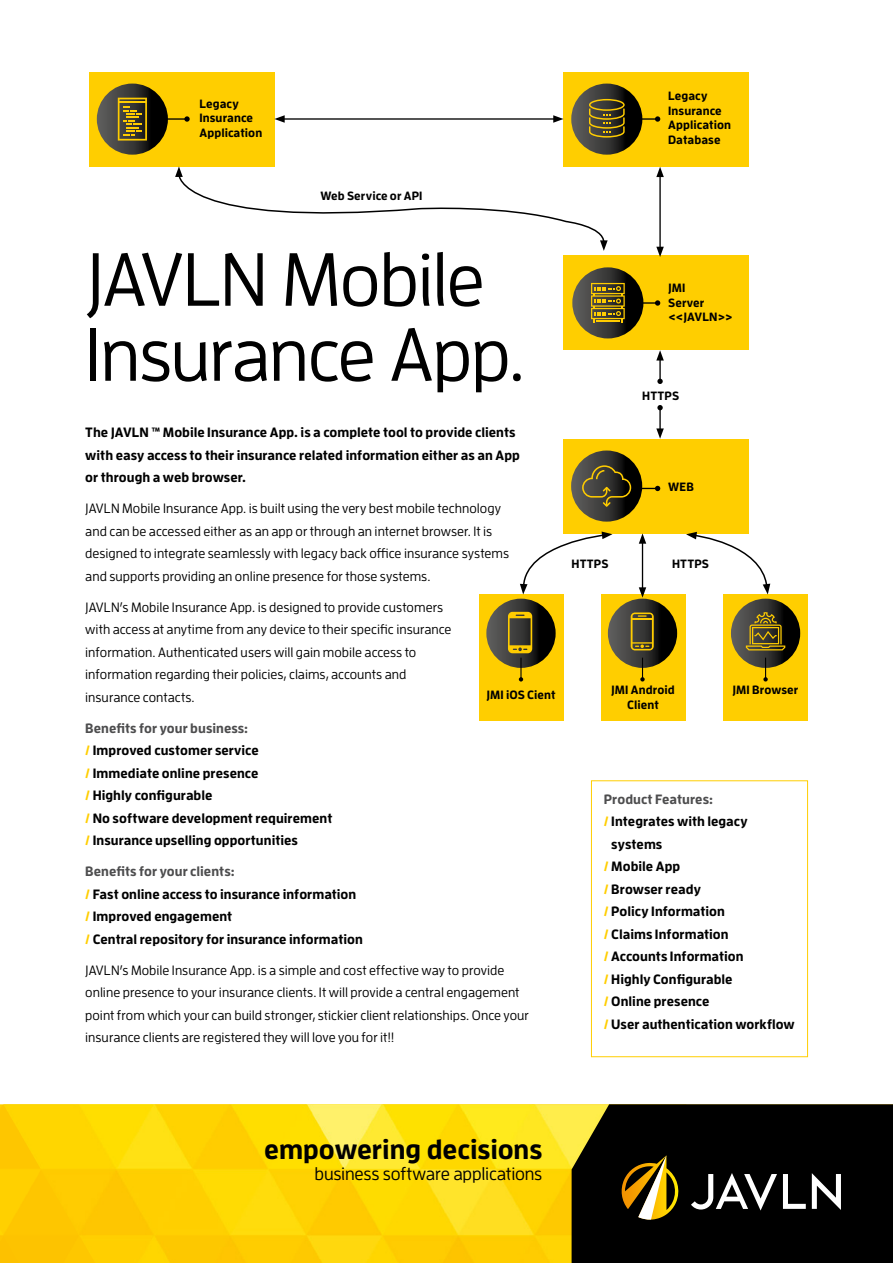
<style>
.page{position:relative;width:893px;height:1263px;background:#fff}
.page>*{position:absolute;margin:0;border:0;box-sizing:border-box;transform-origin:0 0}
.t1{font:500 75px/75px "Enzo OT";letter-spacing:-.025em;color:#000}
.t2{font:700 27.45px "Enzo OT";color:#000}
.t3{font:500 18px "Enzo OT";letter-spacing:-.01em;color:#000}
.t4{font:500 13.5px/22.5px "Enzo OT";color:#000}
.t5{font:700 13.5px/22.5px "Enzo OT";letter-spacing:.005em;color:#000}
.t6{font:700 13.5px "Enzo OT";letter-spacing:.005em;color:#4d4d4e}
.t7{font:700 12px/14.7px "Enzo OT";letter-spacing:.01em;color:#000}
.s1{color:#4d4d4e}
.s2{color:#ffce00}
</style>
<div class="page">
<img style="left:3px;top:1104px;width:569px;height:159px">
<div style="left:572px;top:1104px;width:321px;height:159px;background:#000"></div>
<svg style="left:812px;top:1173px;width:29px;height:37px"></svg>
<svg style="left:783px;top:1174px;width:23px;height:35px"></svg>
<svg style="left:691px;top:1173px;width:86px;height:37px"></svg>
<svg style="left:620px;top:1155px;width:61px;height:65px;background:#6c571b"></svg>
<div style="left:89px;top:72px;width:185px;height:94px;background:#ffce00"></div>
<div style="left:563px;top:72px;width:186px;height:94px;background:#ffce00"></div>
<div style="left:563px;top:256px;width:186px;height:94px;background:#ffce00"></div>
<div style="left:563px;top:439px;width:186px;height:94px;background:#ffce00"></div>
<div style="left:479px;top:594px;width:84px;height:127px;background:#ffce00"></div>
<div style="left:601px;top:594px;width:84px;height:127px;background:#ffce00"></div>
<div style="left:723px;top:594px;width:85px;height:127px;background:#ffce00"></div>
<svg style="left:572px;top:267px;width:71px;height:71px;background:#32312c"></svg>
<svg style="left:571px;top:450px;width:71px;height:72px;background:#434136"></svg>
<svg style="left:486px;top:599px;width:70px;height:69px;background:#32302a"></svg>
<svg style="left:608px;top:599px;width:69px;height:69px;background:#2f2f2b"></svg>
<svg style="left:731px;top:599px;width:69px;height:69px;background:#31302c"></svg>
<svg style="left:97px;top:84px;width:71px;height:71px;background:#31302b"></svg>
<svg style="left:571px;top:84px;width:71px;height:71px;background:#32312c"></svg>
<div style="left:591px;top:780px;width:217px;height:277px;border:1px solid #ffce00"></div>
<svg style="left:591px;top:283px;width:34px;height:40px"></svg>
<hr style="left:596px;top:320px;width:24px;height:2px;background:#fc0">
<svg style="left:589px;top:99px;width:36px;height:39px"></svg>
<svg style="left:118px;top:98px;width:29px;height:43px"></svg>
<hr style="left:161px;top:118px;width:26px;height:2px;background:#000">
<svg style="left:184px;top:116px;width:6px;height:6px"></svg>
<hr style="left:631px;top:118px;width:27px;height:2px;background:#000">
<svg style="left:655px;top:116px;width:5px;height:6px"></svg>
<hr style="left:631px;top:302px;width:27px;height:2px;background:#000">
<svg style="left:655px;top:300px;width:5px;height:6px"></svg>
<hr style="left:520px;top:658px;width:2px;height:21px;background:#000">
<svg style="left:519px;top:677px;width:4px;height:4px"></svg>
<svg style="left:640px;top:658px;width:5px;height:23px"></svg>
<svg style="left:763px;top:658px;width:5px;height:23px"></svg>
<hr style="left:282px;top:118px;width:274px;height:2px;background:#000">
<svg style="left:553px;top:115px;width:10px;height:8px"></svg>
<svg style="left:274px;top:115px;width:11px;height:8px"></svg>
<hr style="left:659px;top:175px;width:2px;height:74px;background:#000">
<svg style="left:656px;top:167px;width:8px;height:10px"></svg>
<svg style="left:656px;top:247px;width:8px;height:10px"></svg>
<hr style="left:659px;top:358px;width:2px;height:23px;background:#000">
<svg style="left:656px;top:350px;width:8px;height:10px"></svg>
<svg style="left:657px;top:379px;width:6px;height:5px"></svg>
<hr style="left:659px;top:408px;width:2px;height:23px;background:#000">
<svg style="left:656px;top:428px;width:8px;height:11px"></svg>
<svg style="left:657px;top:405px;width:6px;height:5px"></svg>
<hr style="left:642px;top:541px;width:1px;height:49px;background:#000">
<svg style="left:639px;top:587px;width:7px;height:11px"></svg>
<svg style="left:639px;top:533px;width:7px;height:11px"></svg>
<svg style="left:582px;top:465px;width:78px;height:42px"></svg>
<svg style="left:175px;top:166px;width:433px;height:85px"></svg>
<svg style="left:508px;top:612px;width:24px;height:41px"></svg>
<svg style="left:631px;top:612px;width:23px;height:38px"></svg>
<svg style="left:746px;top:612px;width:39px;height:38px"></svg>
<svg style="left:520px;top:531px;width:92px;height:63px"></svg>
<svg style="left:686px;top:532px;width:84px;height:62px"></svg>
<p class="t7" style="left:199px;top:96px;width:64px">Legacy<br>Insurance<br>Application</p>
<p class="t7" style="left:668px;top:88px;width:64px">Legacy<br>Insurance<br>Application<br>Database</p>
<p class="t7" style="left:320px;top:188px;width:104px">Web Service or API</p>
<h1 class="t1" style="left:85px;top:241px;width:442px">JAVLN Mobile<br>Insurance App.</h1>
<p class="t5" style="left:85px;top:421px;width:436px">The JAVLN ™ Mobile Insurance App. is a complete tool to provide clients with easy access to their insurance related information either as an App or through a web browser.</p>
<p class="t4" style="left:85px;top:497px;width:425px">JAVLN Mobile Insurance App. is built using the very best mobile technology and can be accessed either as an app or through an internet browser. It is designed to integrate seamlessly with legacy back office insurance systems and supports providing an online presence for those systems.</p>
<p class="t4" style="left:85px;top:596px;width:368px">JAVLN’s Mobile Insurance App. is designed to provide customers with access at anytime from any device to their specific insurance information. Authenticated users will gain mobile access to information regarding their policies, claims, accounts and insurance contacts.</p>
<p class="t5" style="left:85px;top:716px;width:249px"><span class="s1">Benefits for your business:<br></span><span class="s2">/</span> Improved customer service<br><span class="s2">/</span> Immediate online presence<br><span class="s2">/</span> Highly configurable<br><span class="s2">/</span> No software development requirement <span class="s2">/</span> Insurance upselling opportunities</p>
<p class="t5" style="left:85px;top:860px;width:279px"><span class="s1">Benefits for your clients:<br></span><span class="s2">/</span> Fast online access to insurance information <span class="s2">/</span> Improved engagement<br><span class="s2">/</span> Central repository for insurance information</p>
<p class="t4" style="left:85px;top:959px;width:445px">JAVLN’s Mobile Insurance App. is a simple and cost effective way to provide online presence to your insurance clients. It will provide a central engagement point from which your can build stronger, stickier client relationships. Once your insurance clients are registered they will love you for it!!</p>
<p class="t7" style="left:668px;top:280px;width:66px">JMI<br>Server &lt;&lt;JAVLN&gt;&gt;</p>
<p class="t7" style="left:642px;top:388px;width:38px">HTTPS</p>
<p class="t7" style="left:668px;top:479px;width:27px">WEB</p>
<p class="t7" style="left:572px;top:556px;width:38px">HTTPS</p>
<p class="t7" style="left:672px;top:556px;width:38px">HTTPS</p>
<p class="t7" style="left:486px;top:687px;width:71px">JMI iOS Cient</p>
<p class="t7" style="left:611px;top:682px;width:65px;text-align:center">JMI Android<br>Client</p>
<p class="t7" style="left:732px;top:682px;width:67px">JMI Browser</p>
<p class="t6" style="left:604px;top:790px;width:111px">Product Features:</p>
<p class="t5" style="left:604px;top:810px;width:145px"><span class="s2">/</span> Integrates with legacy</p>
<p class="t5" style="left:611px;top:832px;width:53px">systems</p>
<p class="t5" style="left:604px;top:855px;width:78px"><span class="s2">/</span> Mobile App</p>
<p class="t5" style="left:604px;top:877px;width:99px"><span class="s2">/</span> Browser ready</p>
<p class="t5" style="left:604px;top:900px;width:123px"><span class="s2">/</span> Policy Information</p>
<p class="t5" style="left:604px;top:922px;width:126px"><span class="s2">/</span> Claims Information</p>
<p class="t5" style="left:604px;top:945px;width:141px"><span class="s2">/</span> Accounts Information</p>
<p class="t5" style="left:604px;top:967px;width:130px"><span class="s2">/</span> Highly Configurable</p>
<p class="t5" style="left:604px;top:990px;width:107px"><span class="s2">/</span> Online presence</p>
<p class="t5" style="left:604px;top:1012px;width:192px"><span class="s2">/</span> User authentication workflow</p>
<h2 class="t2" style="left:264px;top:1132px;width:280px">empowering decisions</h2>
<h3 class="t3" style="left:314px;top:1163px;width:229px">business software applications</h3>
</div>
